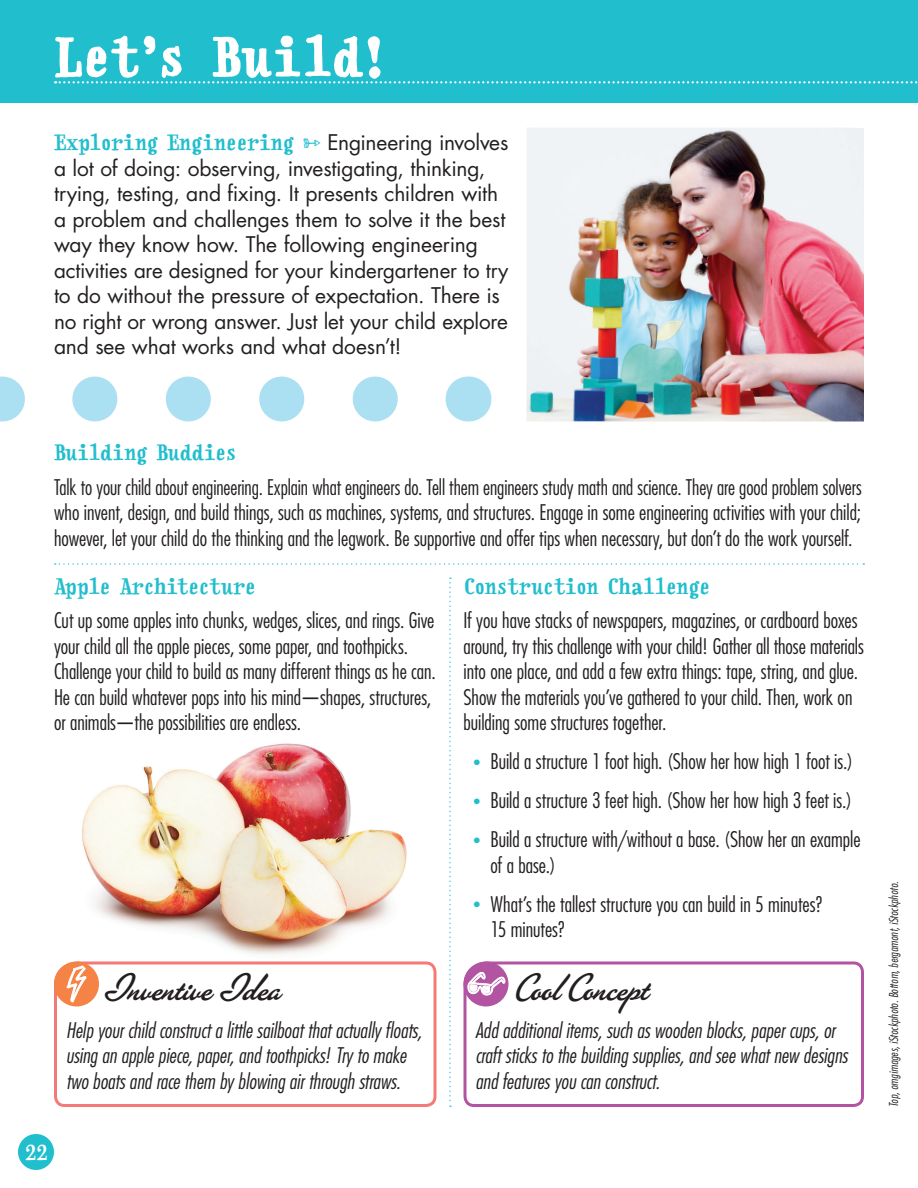
<style>
.page{position:relative;width:918px;height:1188px;background:#fff}
.page>*{position:absolute;margin:0;border:0;box-sizing:border-box;transform-origin:0 0}
.t1{font:700 51px "Handwriter";letter-spacing:-.02em;color:#fff}
.TT{font:39px "Las Vegas Fabulous";color:#231f20}
.body__light_cnd{font:300 condensed 21px/25.5px "Futura Std";color:#231f20}
.body__book{font:21px/25.5px "Futura Std";letter-spacing:-.01em;color:#231f20}
.body__light_cnd-2{font:italic 300 condensed 21px/25.5px "Futura Std";color:#231f20}
.bullet__light_cnd{font:300 condensed 21px/25.5px "Futura Std";color:#231f20}
.title-s2{font:700 21px "Handwriter";letter-spacing:-.06em;color:#21bece}
.body__book-2{font:700 21px "Handwriter";letter-spacing:-.05em;color:#21bece}
.t2{font:700 21px "Handwriter";color:#fff}
.credit__8pt{font:italic 300 condensed 12px "Futura Std";color:#231f20}
.s1{font-size:15px;color:#21bece}
</style>
<div class="page">
<div style="left:0;top:0;width:918px;height:104px;background:#21bece"></div>
<svg style="left:55px;top:34px;width:863px;height:49px"></svg>
<svg style="left:95px;top:376px;width:303px;height:46px"></svg>
<hr style="left:2px;top:376px;width:1px;height:46px;background:#abdff2">
<hr style="left:468px;top:376px;width:1px;height:46px;background:#abdff2">
<img style="left:526px;top:128px;width:338px;height:294px">
<svg style="left:449px;top:577px;width:2px;height:530px"></svg>
<svg style="left:55px;top:563px;width:809px;height:2px"></svg>
<img style="left:82px;top:743px;width:325px;height:212px">
<svg style="left:463px;top:961px;width:401px;height:146px"></svg>
<div style="left:464px;top:962px;width:44px;height:44px;background:#b254a1;border-radius:50%"></div>
<svg style="left:468px;top:972px;width:37px;height:23px"></svg>
<svg style="left:54px;top:961px;width:383px;height:146px"></svg>
<div style="left:54px;top:961px;width:45px;height:45px;background:#f58345;border-radius:50%"></div>
<svg style="left:66px;top:965px;width:21px;height:38px"></svg>
<div style="left:18px;top:1134px;width:36px;height:36px;background:#21bece;border-radius:50%"></div>
<p class="t1" style="left:54px;top:26px;width:337px">Let’s Build!</p>
<p class="body__book" style="left:54px;top:130px;width:456px;text-indent:274px">Engineering involves a lot of doing: observing, investigating, thinking, trying, testing, and fixing. It presents children with a problem and challenges them to solve it the best way they know how. The following engineering activities are designed for your kindergartener to try to do without the pressure of expectation. There is no right or wrong answer. Just let your child explore and see what works and what doesn’t!</p>
<p class="body__book-2" style="left:54px;top:130px;width:242px">Exploring Engineering</p>
<p class="title-s2" style="left:54px;top:440px;width:185px">Building Buddies</p>
<p class="body__light_cnd" style="left:54px;top:474px;width:809px;text-align:justify">Talk to your child about engineering. Explain what engineers do. Tell them engineers study math and science. They are good problem solvers who invent, design, and build things, such as machines, systems, and structures. Engage in some engineering activities with your child; however, let your child do the thinking and the legwork. Be supportive and offer tips when necessary, but don’t do the work yourself.</p>
<p class="title-s2" style="left:54px;top:574px;width:204px">Apple Architecture</p>
<p class="body__light_cnd" style="left:54px;top:608px;width:383px">Cut up some apples into chunks, wedges, slices, and rings. Give your child all the apple pieces, some paper, and toothpicks.<br>Challenge your child to build as many different things as he can.<br>He can build whatever pops into his mind—shapes, structures, or animals—the possibilities are endless.</p>
<p class="title-s2" style="left:464px;top:574px;width:249px">Construction Challenge</p>
<p class="body__light_cnd" style="left:464px;top:608px;width:402px">If you have stacks of newspapers, magazines, or cardboard boxes around, try this challenge with your child! Gather all those materials into one place, and add a few extra things: tape, string, and glue.<br>Show the materials you’ve gathered to your child. Then, work on building some structures together.</p>
<p class="bullet__light_cnd" style="left:474px;top:749px;width:381px"><span class="s1">•</span> Build a structure 1 foot high. (Show her how high 1 foot is.)</p>
<p class="bullet__light_cnd" style="left:474px;top:788px;width:380px"><span class="s1">•</span> Build a structure 3 feet high. (Show her how high 3 feet is.)</p>
<p class="bullet__light_cnd" style="left:490px;top:827px;width:372px;text-indent:-17px"><span class="s1">•</span> Build a structure with/without a base. (Show her an example of a base.)</p>
<p class="bullet__light_cnd" style="left:490px;top:891px;width:335px;text-indent:-17px"><span class="s1">•</span> What’s the tallest structure you can build in 5 minutes?<br>15 minutes?</p>
<p class="TT" style="left:514px;top:966px;width:134px">Cool Concept</p>
<p class="body__light_cnd-2" style="left:476px;top:1018px;width:374px">Add additional items, such as wooden blocks, paper cups, or craft sticks to the building supplies, and see what new designs and features you can construct.</p>
<p class="TT" style="left:104px;top:966px;width:177px">Inventive Idea</p>
<p class="body__light_cnd-2" style="left:66px;top:1018px;width:357px">Help your child construct a little sailboat that actually floats, using an apple piece, paper, and toothpicks! Try to make two boats and race them by blowing air through straws.</p>
<p class="t2" style="left:24px;top:1140px;width:25px">22</p>
<p class="credit__8pt" style="left:887px;top:1107px;width:227px;rotate:-90deg">Top, omgimages, iStockphoto. Bottom, bergamont, iStockphoto.</p>
</div>
